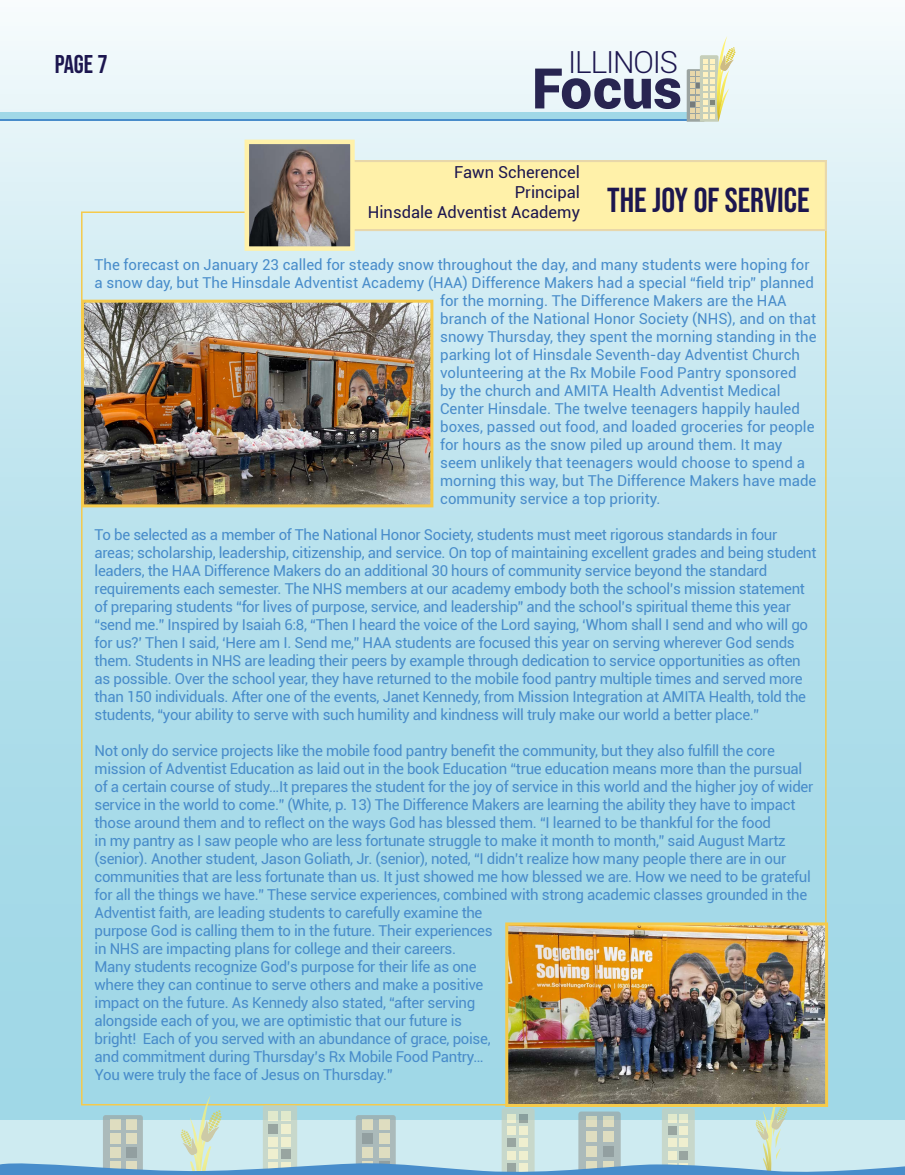
<style>
.page{position:relative;width:905px;height:1175px;background:#fff}
.page>*{position:absolute;margin:0;border:0;box-sizing:border-box;transform-origin:0 0}
.t1{font:900 56.1px "Roboto";color:#282551}
.t2{font:34.5px "Bebas Neue";color:#1c164f}
.t3{font:300 30.45px "Roboto";letter-spacing:-.04em;color:#1c164f}
.t4{font:25.5px "Bebas Neue";color:#1c164f}
.t5{font:16.5px/19.8px "Roboto";color:#1c164f;text-align:right}
.t6{font:15px/18px "Roboto";letter-spacing:-.02em;color:#488cca}
.t7{font:15px "Roboto";color:#488cca}
</style>
<div class="page">
<div style="left:0;top:0;width:904px;height:1174px;background:linear-gradient(to bottom,#ebf6f9,#8dd0e2)"></div>
<div style="left:355px;top:160px;width:471px;height:71px;background:#fff1a9"></div>
<div style="left:301px;top:161px;width:524px;height:69px;border:1px solid #e8d7aa"></div>
<div style="left:0;top:114px;width:691px;height:7px;background:#488cca"></div>
<div style="left:0;top:112px;width:691px;height:7px;background:#a0d8e7"></div>
<svg style="left:686px;top:36px;width:49px;height:86px"></svg>
<svg style="left:0;top:1093px;width:904px;height:81px;background:#b6d8df"></svg>
<img style="left:249px;top:145px;width:101px;height:101px">
<div style="left:244px;top:140px;width:111px;height:111px;border:4px solid #fff1a9"></div>
<img style="left:509px;top:926px;width:315px;height:177px">
<div style="left:505px;top:922px;width:323px;height:185px;border:3px solid #f5ca4b"></div>
<img style="left:85px;top:304px;width:344px;height:199px">
<div style="left:81px;top:300px;width:352px;height:207px;border:3px solid #f5ca4b"></div>
<h3 class="t4" style="left:55px;top:50px;width:54px">PAGE 7</h3>
<h3 class="t3" style="left:568px;top:41px;width:112px">ILLINOIS</h3>
<h1 class="t1" style="left:532px;top:49px;width:152px">Focus</h1>
<p class="t5" style="left:368px;top:162px;width:214px">Fawn Scherencel<br>Principal<br>Hinsdale Adventist Academy</p>
<p class="t7" style="left:94px;top:254px;width:716px">The forecast on January 23 called for steady snow throughout the day, and many students were hoping for</p>
<p class="t7" style="left:94px;top:272px;width:721px">a snow day, but The Hinsdale Adventist Academy (HAA) Difference Makers had a special “field trip” planned</p>
<p class="t7" style="left:440px;top:290px;width:348px">for the morning. The Difference Makers are the HAA</p>
<p class="t7" style="left:440px;top:308px;width:377px">branch of the National Honor Society (NHS), and on that</p>
<p class="t7" style="left:440px;top:326px;width:378px">snowy Thursday, they spent the morning standing in the</p>
<p class="t7" style="left:440px;top:344px;width:361px">parking lot of Hinsdale Seventh-day Adventist Church</p>
<p class="t7" style="left:440px;top:362px;width:358px">volunteering at the Rx Mobile Food Pantry sponsored</p>
<p class="t7" style="left:440px;top:380px;width:342px">by the church and AMITA Health Adventist Medical</p>
<p class="t7" style="left:440px;top:398px;width:361px">Center Hinsdale. The twelve teenagers happily hauled</p>
<p class="t7" style="left:440px;top:416px;width:376px">boxes, passed out food, and loaded groceries for people</p>
<p class="t7" style="left:440px;top:434px;width:344px">for hours as the snow piled up around them. It may</p>
<p class="t7" style="left:440px;top:452px;width:366px">seem unlikely that teenagers would choose to spend a</p>
<p class="t7" style="left:440px;top:470px;width:378px">morning this way, but The Difference Makers have made</p>
<p class="t7" style="left:440px;top:488px;width:222px">community service a top priority.</p>
<p class="t6" style="left:94px;top:525px;width:723px">To be selected as a member of The National Honor Society, students must meet rigorous standards in four areas; scholarship, leadership, citizenship, and service. On top of maintaining excellent grades and being student leaders, the HAA Difference Makers do an additional 30 hours of community service beyond the standard requirements each semester. The NHS members at our academy embody both the school’s mission statement of preparing students “for lives of purpose, service, and leadership” and the school’s spiritual theme this year “send me.” Inspired by Isaiah 6:8, “Then I heard the voice of the Lord saying, ‘Whom shall I send and who will go for us?’ Then I said, ‘Here am I. Send me,” HAA students are focused this year on serving wherever God sends them. Students in NHS are leading their peers by example through dedication to service opportunities as often as possible. Over the school year, they have returned to the mobile food pantry multiple times and served more than 150 individuals. After one of the events, Janet Kennedy, from Mission Integration at AMITA Health, told the students, “your ability to serve with such humility and kindness will truly make our world a better place.”</p>
<p class="t6" style="left:94px;top:741px;width:720px">Not only do service projects like the mobile food pantry benefit the community, but they also fulfill the core mission of Adventist Education as laid out in the book Education “true education means more than the pursual of a certain course of study…It prepares the student for the joy of service in this world and the higher joy of wider service in the world to come.” (White, p. 13) The Difference Makers are learning the ability they have to impact those around them and to reflect on the ways God has blessed them. “I learned to be thankful for the food<br>in my pantry as I saw people who are less fortunate struggle to make it month to month,” said August Martz (senior). Another student, Jason Goliath, Jr. (senior), noted, “I didn’t realize how many people there are in our communities that are less fortunate than us. It just showed me how blessed we are. How we need to be grateful for all the things we have.” These service experiences, combined with strong academic classes grounded in the Adventist faith, are leading students to carefully examine the<br>purpose God is calling them to in the future. Their experiences<br>in NHS are impacting plans for college and their careers.<br>Many students recognize God’s purpose for their life as one<br>where they can continue to serve others and make a positive<br>impact on the future. As Kennedy also stated, “after serving<br>alongside each of you, we are optimistic that our future is<br>bright! Each of you served with an abundance of grace, poise,<br>and commitment during Thursday’s Rx Mobile Food Pantry…<br>You were truly the face of Jesus on Thursday.”</p>
<h2 class="t2" style="left:607px;top:180px;width:204px">THE JOY OF SERVICE</h2>
</div>
